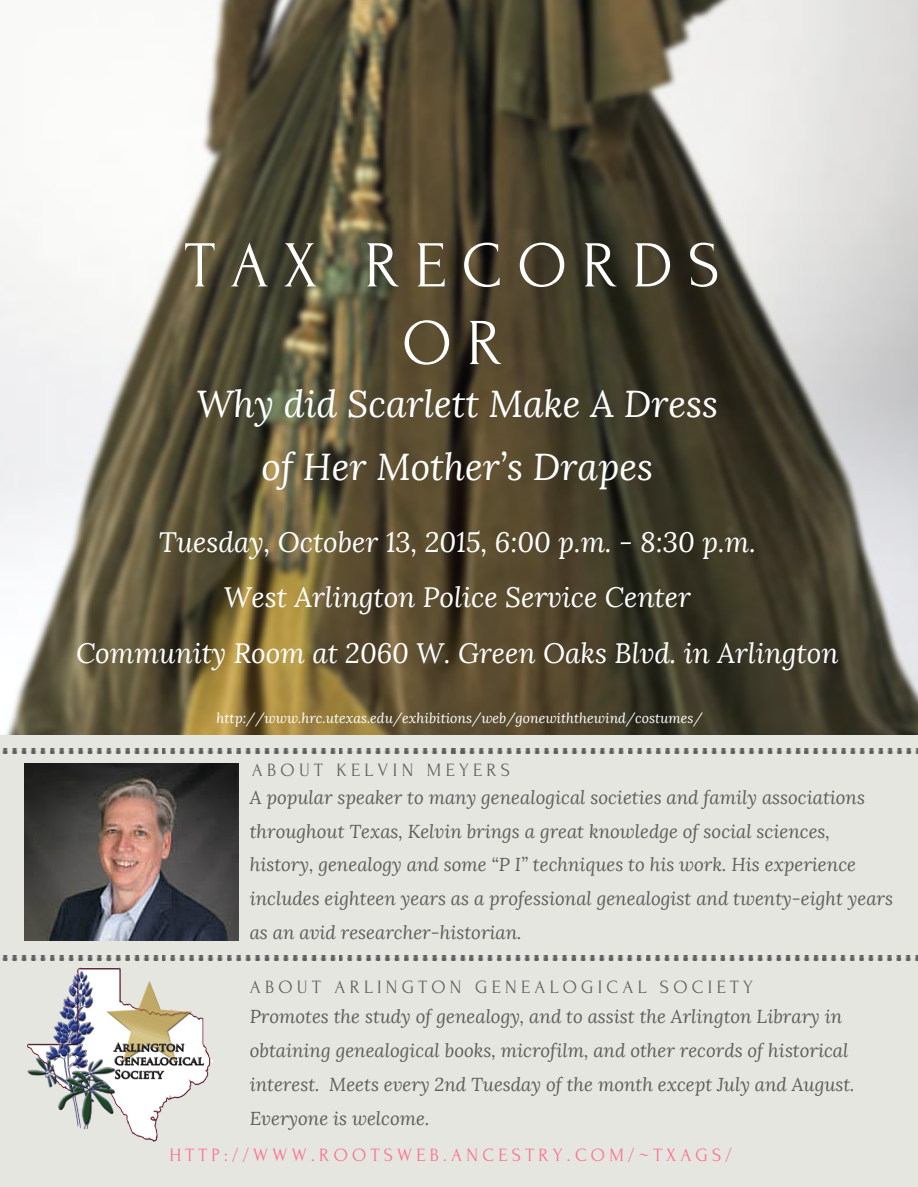
<style>
.page{position:relative;width:918px;height:1187px;background:#fff}
.page>*{position:absolute;margin:0;border:0;box-sizing:border-box;transform-origin:0 0}
.t1{font:65.4px/77.7px "Forum";letter-spacing:.23em;color:#fff;text-align:center}
.t2{font:italic 37.35px/63px "Lora";color:#fff;text-align:center}
.t3{font:italic 28.05px/55.2px "Lora";color:#fff;text-align:center}
.t4{font:italic 18.75px/33.8px "Lora";color:#5f5f5f}
.t5{font:18.75px "Forum";letter-spacing:.23em;color:#5f5f5f}
.t6{font:18.75px "Forum";letter-spacing:.23em;color:#ff6e8c}
.t7{font:italic 13.95px "Lora";color:#fff}
</style>
<div class="page">
<div style="left:0;top:0;width:918px;height:1186px;background:#e4e6df"></div>
<img style="left:0;top:0;width:918px;height:734px">
<svg style="left:2px;top:749px;width:449px;height:4px"></svg>
<img style="left:25px;top:764px;width:213px;height:176px">
<svg style="left:451px;top:749px;width:467px;height:4px"></svg>
<svg style="left:2px;top:956px;width:464px;height:4px"></svg>
<svg style="left:469px;top:956px;width:449px;height:4px"></svg>
<img style="left:27px;top:967px;width:186px;height:175px">
<h1 class="t1" style="left:185px;top:228px;width:537px">TAX RECORDS<br>OR</h1>
<h2 class="t2" style="left:196px;top:373px;width:523px">Why did Scarlett Make A Dress of Her Mother’s Drapes</h2>
<h3 class="t3" style="left:76px;top:515px;width:764px">Tuesday, October 13, 2015, 6:00 p.m. - 8:30 p.m.<br>West Arlington Police Service Center<br>Community Room at 2060 W. Green Oaks Blvd. in Arlington</h3>
<p class="t7" style="left:217px;top:709px;width:488px">http://www.hrc.utexas.edu/exhibitions/web/gonewiththewind/costumes/</p>
<p class="t5" style="left:252px;top:759px;width:260px">ABOUT KELVIN MEYERS</p>
<p class="t4" style="left:250px;top:780px;width:645px">A popular speaker to many genealogical societies and family associations throughout Texas, Kelvin brings a great knowledge of social sciences, history, genealogy and some “P I” techniques to his work. His experience includes eighteen years as a professional genealogist and twenty-eight years as an avid researcher-historian.</p>
<p class="t5" style="left:250px;top:976px;width:505px">ABOUT ARLINGTON GENEALOGICAL SOCIETY</p>
<p class="t4" style="left:250px;top:999px;width:606px">Promotes the study of genealogy, and to assist the Arlington Library in obtaining genealogical books, microfilm, and other records of historical interest. Meets every 2nd Tuesday of the month except July and August.<br>Everyone is welcome.</p>
<p class="t6" style="left:169px;top:1144px;width:564px">HTTP://WWW.ROOTSWEB.ANCESTRY.COM/~TXAGS/</p>
</div>
